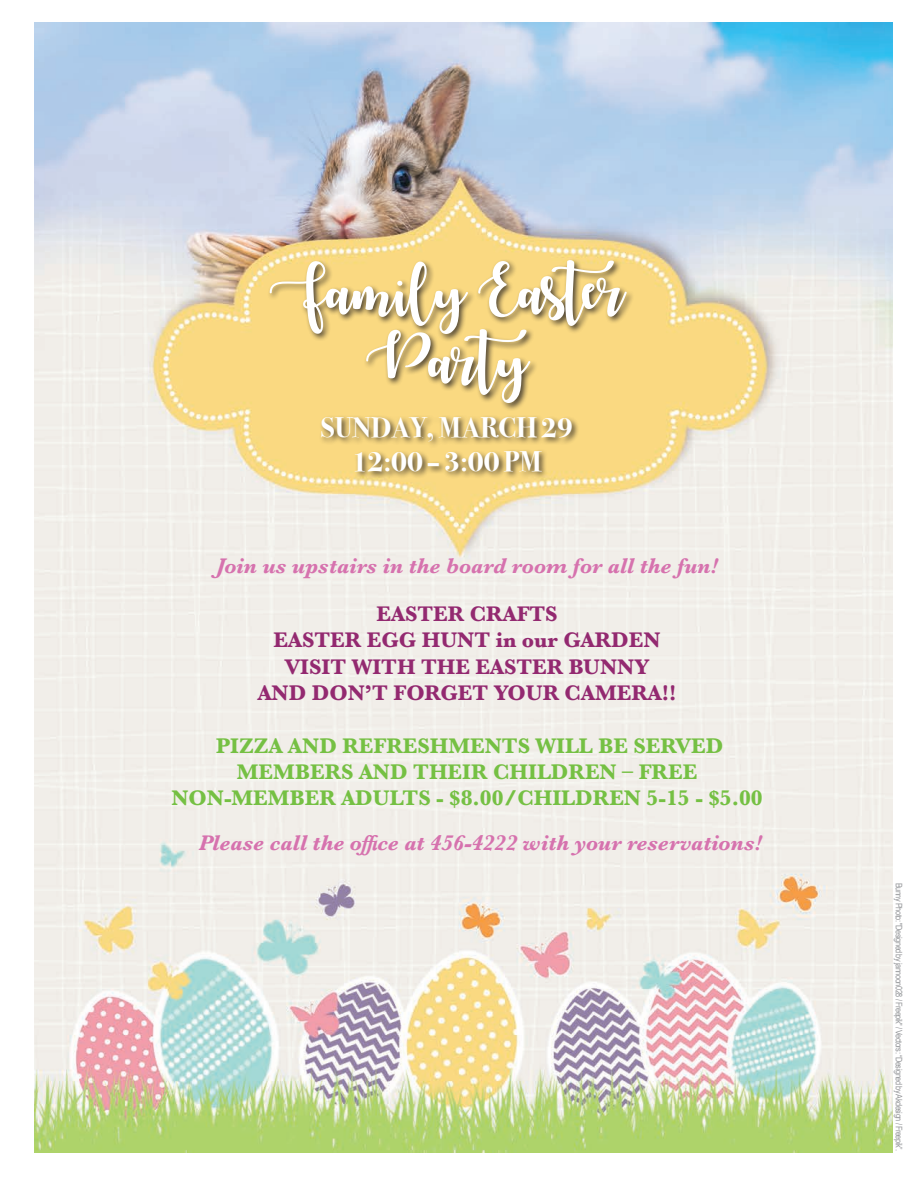
<style>
.page{position:relative;width:918px;height:1188px;background:#fff}
.page>*{position:absolute;margin:0;border:0;box-sizing:border-box;transform-origin:0 0}
.t1{font:51.3px "Autumnin November";color:#fff}
.t2{font:700 28.2px "Bodoni Svty Two ITCTT";color:#fff}
.t3{font:700 21.9px "Baskerville";color:#75c043}
.t4{font:italic 700 21.9px "Baskerville";color:#d672ae}
.t5{font:700 21.9px "Baskerville";color:#932970}
.t6{font:9px "Arial Narrow";letter-spacing:-.05em;color:#939598}
</style>
<div class="page">
<img style="left:35px;top:23px;width:858px;height:1130px">
<div style="left:267px;top:258px;width:368px;height:221px;background:#231f20;opacity:.8"></div>
<p class="t1" style="left:269px;top:261px;width:361px">Family Easter</p>
<p class="t1" style="left:366px;top:330px;width:177px">Party</p>
<p class="t2" style="left:321px;top:404px;width:254px">SUNDAY, MARCH 29</p>
<p class="t2" style="left:352px;top:438px;width:192px">12:00 – 3:00 PM</p>
<p class="t4" style="left:216px;top:550px;width:504px">Join us upstairs in the board room for all the fun!</p>
<p class="t5" style="left:377px;top:599px;width:183px">EASTER CRAFTS</p>
<p class="t5" style="left:274px;top:625px;width:388px">EASTER EGG HUNT in our GARDEN</p>
<p class="t5" style="left:285px;top:651px;width:366px">VISIT WITH THE EASTER BUNNY</p>
<p class="t5" style="left:258px;top:678px;width:420px">AND DON’T FORGET YOUR CAMERA!!</p>
<p class="t3" style="left:216px;top:730px;width:509px">PIZZA AND REFRESHMENTS WILL BE SERVED</p>
<p class="t3" style="left:237px;top:757px;width:462px">MEMBERS AND THEIR CHILDREN – FREE</p>
<p class="t3" style="left:171px;top:783px;width:593px">NON-MEMBER ADULTS - $8.00/CHILDREN 5-15 - $5.00</p>
<p class="t4" style="left:199px;top:827px;width:565px">Please call the office at 456-4222 with your reservations!</p>
<p class="t6" style="left:906px;top:883px;width:270px;rotate:90deg">Bunny Photo: "Designed by jannoon028 / Freepik" / Vectors: “Designed by Akdesign / Freepik”.</p>
</div>
